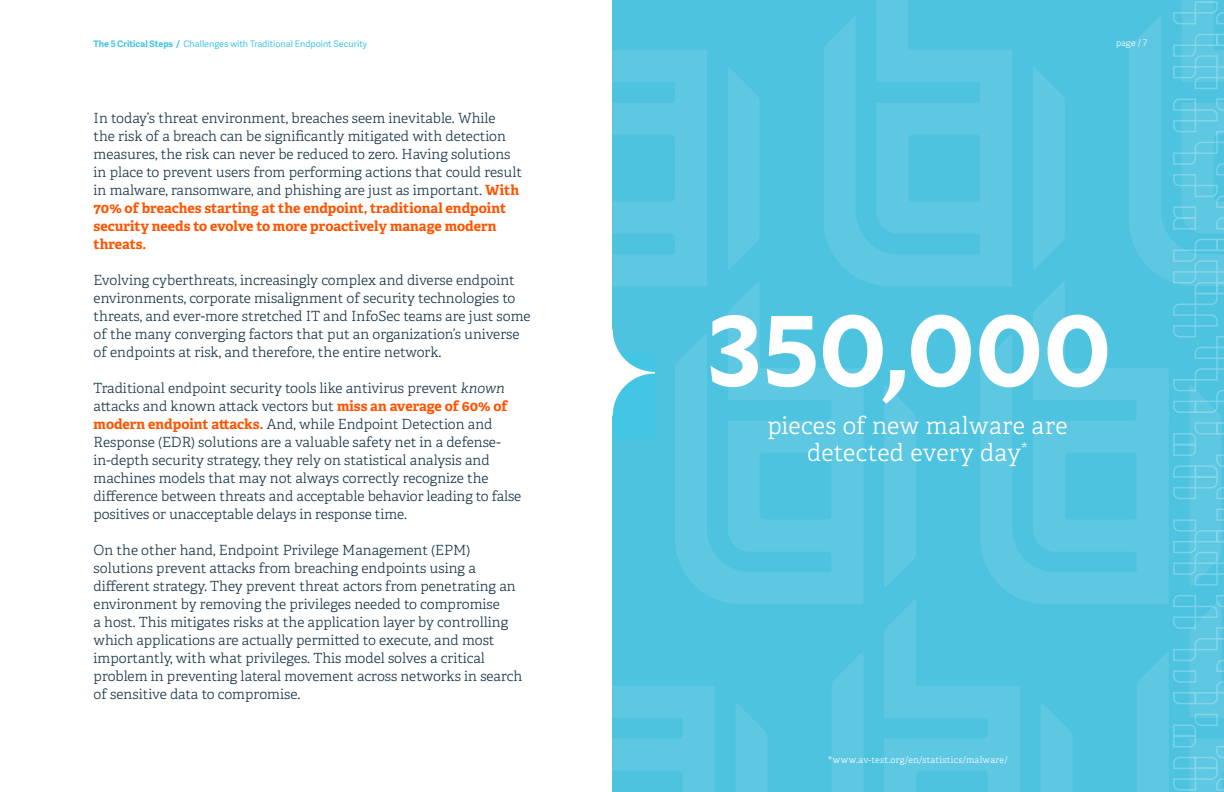
<style>
.page{position:relative;width:1224px;height:792px;background:#fff}
.page>*{position:absolute;margin:0;border:0;box-sizing:border-box;transform-origin:0 0}
.t1{font:700 100px "Mallory";letter-spacing:-.01em;color:#fff}
.t2{font:300 24px/27px "Adelle";letter-spacing:.015em;color:#fff;text-align:center}
.t3{font:300 14px/18px "Adelle";color:#1e384b}
.t4{font:9px "Adelle Sans";color:#43c5e4}
.t5{font:300 9px "Adelle";letter-spacing:.035em;color:#fff}
.t6{font:300 9px "Adelle Sans";color:#fff}
.s1{font-weight:700}
.s2{font-weight:700;color:#ff5400}
.s3{font-style:italic}
</style>
<div class="page">
<div style="left:612px;top:0;width:612px;height:792px;background:#4ec3e0"></div>
<svg style="left:728px;top:67px;width:31px;height:202px"></svg>
<svg style="left:612px;top:50px;width:95px;height:236px"></svg>
<svg style="left:1033px;top:67px;width:32px;height:202px"></svg>
<svg style="left:824px;top:0;width:188px;height:286px;fill:#5ec8e2"></svg>
<svg style="left:736px;top:703px;width:31px;height:89px"></svg>
<svg style="left:612px;top:686px;width:103px;height:106px"></svg>
<svg style="left:884px;top:385px;width:32px;height:202px"></svg>
<svg style="left:675px;top:281px;width:189px;height:323px;fill:#5ec8e2"></svg>
<svg style="left:980px;top:281px;width:149px;height:323px;fill:#5ec8e2"></svg>
<svg style="left:1041px;top:703px;width:32px;height:89px"></svg>
<svg style="left:832px;top:599px;width:188px;height:193px"></svg>
<svg style="left:1129px;top:0;width:92px;height:792px"></svg>
<svg style="left:1173px;top:1px;width:51px;height:790px"></svg>
<svg style="left:612px;top:330px;width:43px;height:109px"></svg>
<p class="t4" style="left:94px;top:37px;width:275px"><span class="s1">The 5 Critical Steps /</span> Challenges with Traditional Endpoint Security</p>
<p class="t3" style="left:94px;top:109px;width:430px">In today’s threat environment, breaches seem inevitable. While<br>the risk of a breach can be significantly mitigated with detection measures, the risk can never be reduced to zero. Having solutions in place to prevent users from performing actions that could result in malware, ransomware, and phishing are just as important. <span class="s2">With 70% of breaches starting at the endpoint, traditional endpoint security needs to evolve to more proactively manage modern threats.</span></p>
<p class="t3" style="left:94px;top:271px;width:439px">Evolving cyberthreats, increasingly complex and diverse endpoint environments, corporate misalignment of security technologies to threats, and ever-more stretched IT and InfoSec teams are just some of the many converging factors that put an organization’s universe of endpoints at risk, and therefore, the entire network.</p>
<p class="t3" style="left:94px;top:379px;width:429px">Traditional endpoint security tools like antivirus prevent <span class="s3">known </span>attacks and known attack vectors but <span class="s2">miss an average of 60% of modern endpoint attacks.</span> And, while Endpoint Detection and Response (EDR) solutions are a valuable safety net in a defense&shy;in-depth security strategy, they rely on statistical analysis and machines models that may not always correctly recognize the difference between threats and acceptable behavior leading to false positives or unacceptable delays in response time.</p>
<p class="t3" style="left:94px;top:541px;width:430px">On the other hand, Endpoint Privilege Management (EPM) solutions prevent attacks from breaching endpoints using a different strategy. They prevent threat actors from penetrating an environment by removing the privileges needed to compromise<br>a host. This mitigates risks at the application layer by controlling which applications are actually permitted to execute, and most importantly, with what privileges. This model solves a critical problem in preventing lateral movement across networks in search of sensitive data to compromise.</p>
<p class="t6" style="left:1116px;top:37px;width:33px">page / 7</p>
<h1 class="t1" style="left:706px;top:275px;width:407px">350,000</h1>
<h2 class="t2" style="left:767px;top:412px;width:302px">pieces of new malware are detected every day<sup>*</sup></h2>
<p class="t5" style="left:828px;top:754px;width:181px">*www.av-test.org/en/statistics/malware/</p>
</div>
